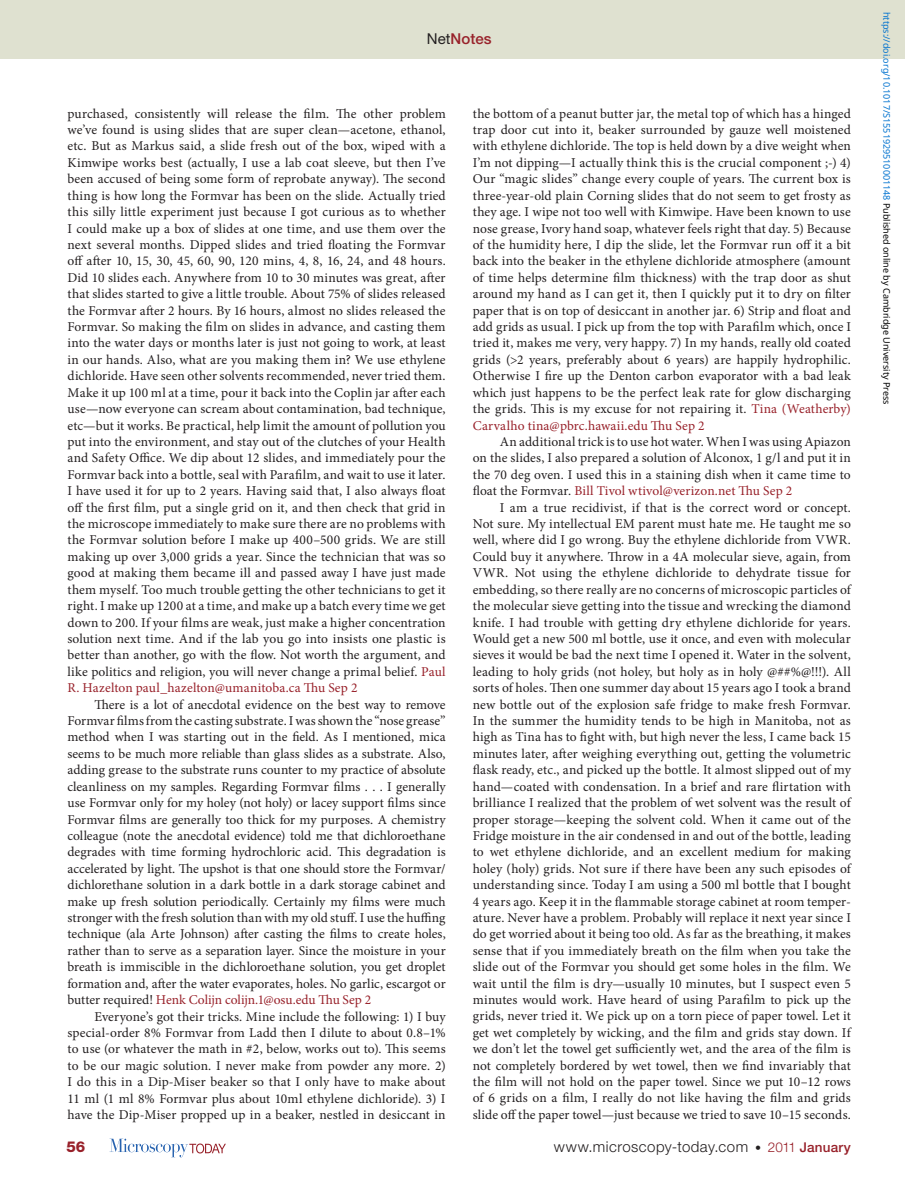
<style>
.page{position:relative;width:905px;height:1188px;background:#fff}
.page>*{position:absolute;margin:0;border:0;box-sizing:border-box;transform-origin:0 0}
.t1{font:300 15px "Helvetica Neue";letter-spacing:.03em;color:#231f20}
.t2{font:500 15px "Helvetica Neue";letter-spacing:.005em;color:#98212a}
.t3{font:800 15px "Helvetica Neue";color:#98212a}
.t4{font:13.5px/16.4px "Minion Pro";letter-spacing:.005em;color:#231f20;text-align:justify}
.t5{font:9px "Noto Sans";color:#0172cf}
.s1{font-weight:400;color:#231f20}
.s2{color:#98212a}
.s3{font-size:12px}
.s4{font-size:13.5px;color:#98212a}
.s5{font-weight:500;font-size:13.5px;color:#98212a}
.s6{color:#000}
</style>
<div class="page">
<svg style="left:110px;top:1139px;width:116px;height:18px"></svg>
<div style="left:0;top:0;width:904px;height:58px;background:#dfe1d0"></div>
<p class="t2" style="left:427px;top:30px;width:66px"><span class="s1">Net</span>Notes</p>
<p class="t4" style="left:68px;top:105px;width:380px">purchased, consistently will release the film. The other problem we’ve found is using slides that are super clean—acetone, ethanol, etc. But as Markus said, a slide fresh out of the box, wiped with a Kimwipe works best (actually, I use a lab coat sleeve, but then I’ve been accused of being some form of reprobate anyway). The second thing is how long the Formvar has been on the slide. Actually tried this silly little experiment just because I got curious as to whether I could make up a box of slides at one time, and use them over the next several months. Dipped slides and tried floating the Formvar off after 10, 15, 30, 45, 60, 90, 120 mins, 4, 8, 16, 24, and 48 hours.<br>Did 10 slides each. Anywhere from 10 to 30 minutes was great, after that slides started to give a little trouble. About 75% of slides released the Formvar after 2 hours. By 16 hours, almost no slides released the Formvar. So making the film on slides in advance, and casting them into the water days or months later is just not going to work, at least in our hands. Also, what are you making them in? We use ethylene dichloride. Have seen other solvents recommended, never tried them.<br>Make it up 100 ml at a time, pour it back into the Coplin jar after each use—now everyone can scream about contamination, bad technique, etc—but it works. Be practical, help limit the amount of pollution you put into the environment, and stay out of the clutches of your Health and Safety Office. We dip about 12 slides, and immediately pour the Formvar back into a bottle, seal with Parafilm, and wait to use it later.<br>I have used it for up to 2 years. Having said that, I also always float off the first film, put a single grid on it, and then check that grid in the microscope immediately to make sure there are no problems with the Formvar solution before I make up 400–500 grids. We are still making up over 3,000 grids a year. Since the technician that was so good at making them became ill and passed away I have just made them myself. Too much trouble getting the other technicians to get it right. I make up 1200 at a time, and make up a batch every time we get down to 200. If your films are weak, just make a higher concentration solution next time. And if the lab you go into insists one plastic is better than another, go with the flow. Not worth the argument, and like politics and religion, you will never change a primal belief. <span class="s2">Paul R. Hazelton paul_hazelton@umanitoba.ca Thu Sep 2</span></p>
<p class="t4" style="left:68px;top:696px;width:380px;text-indent:27px">There is a lot of anecdotal evidence on the best way to remove Formvar films from the casting substrate. I was shown the “nose grease” method when I was starting out in the field. As I mentioned, mica seems to be much more reliable than glass slides as a substrate. Also, adding grease to the substrate runs counter to my practice of absolute cleanliness on my samples. Regarding Formvar films . . . I generally use Formvar only for my holey (not holy) or lacey support films since Formvar films are generally too thick for my purposes. A chemistry colleague (note the anecdotal evidence) told me that dichloroethane degrades with time forming hydrochloric acid. This degradation is accelerated by light. The upshot is that one should store the Formvar/ dichlorethane solution in a dark bottle in a dark storage cabinet and make up fresh solution periodically. Certainly my films were much stronger with the fresh solution than with my old stuff. I use the huffing technique (ala Arte Johnson) after casting the films to create holes, rather than to serve as a separation layer. Since the moisture in your breath is immiscible in the dichloroethane solution, you get droplet formation and, after the water evaporates, holes. No garlic, escargot or butter required! <span class="s2">Henk Colijn colijn.1@osu.edu Thu Sep 2</span></p>
<p class="t4" style="left:68px;top:1008px;width:379px;text-indent:27px">Everyone’s got their tricks. Mine include the following: 1) I buy special-order 8% Formvar from Ladd then I dilute to about 0.8–1% to use (or whatever the math in #2, below, works out to). This seems to be our magic solution. I never make from powder any more. 2)<br>I do this in a Dip-Miser beaker so that I only have to make about 11 ml (1 ml 8% Formvar plus about 10ml ethylene dichloride). 3) I have the Dip-Miser propped up in a beaker, nestled in desiccant in</p>
<p class="t4" style="left:472px;top:105px;width:379px">the bottom of a peanut butter jar, the metal top of which has a hinged trap door cut into it, beaker surrounded by gauze well moistened with ethylene dichloride. The top is held down by a dive weight when I’m not dipping—I actually think this is the crucial component ;-) 4)<br>Our “magic slides” change every couple of years. The current box is three-year-old plain Corning slides that do not seem to get frosty as they age. I wipe not too well with Kimwipe. Have been known to use nose grease, Ivory hand soap, whatever feels right that day. 5) Because of the humidity here, I dip the slide, let the Formvar run off it a bit back into the beaker in the ethylene dichloride atmosphere (amount of time helps determine film thickness) with the trap door as shut around my hand as I can get it, then I quickly put it to dry on filter paper that is on top of desiccant in another jar. 6) Strip and float and add grids as usual. I pick up from the top with Parafilm which, once I tried it, makes me very, very happy. 7) In my hands, really old coated grids (&gt;2 years, preferably about 6 years) are happily hydrophilic.<br>Otherwise I fire up the Denton carbon evaporator with a bad leak which just happens to be the perfect leak rate for glow discharging the grids. This is my excuse for not repairing it. <span class="s2">Tina (Weatherby)<br>Carvalho tina@pbrc.hawaii.edu Thu Sep 2</span></p>
<p class="t4" style="left:472px;top:434px;width:379px;text-indent:27px">An additional trick is to use hot water. When I was using Apiazon on the slides, I also prepared a solution of Alconox, 1 g/l and put it in the 70 deg oven. I used this in a staining dish when it came time to float the Formvar. <span class="s2">Bill Tivol wtivol@verizon.net Thu Sep 2</span></p>
<p class="t4" style="left:472px;top:499px;width:379px;text-indent:27px">I am a true recidivist, if that is the correct word or concept.<br>Not sure. My intellectual EM parent must hate me. He taught me so well, where did I go wrong. Buy the ethylene dichloride from VWR.<br>Could buy it anywhere. Throw in a 4A molecular sieve, again, from VWR. Not using the ethylene dichloride to dehydrate tissue for embedding, so there really are no concerns of microscopic particles of the molecular sieve getting into the tissue and wrecking the diamond knife. I had trouble with getting dry ethylene dichloride for years.<br>Would get a new 500 ml bottle, use it once, and even with molecular sieves it would be bad the next time I opened it. Water in the solvent, leading to holy grids (not holey, but holy as in holy @##%@!!!). All sorts of holes. Then one summer day about 15 years ago I took a brand new bottle out of the explosion safe fridge to make fresh Formvar.<br>In the summer the humidity tends to be high in Manitoba, not as high as Tina has to fight with, but high never the less, I came back 15 minutes later, after weighing everything out, getting the volumetric flask ready, etc., and picked up the bottle. It almost slipped out of my hand—coated with condensation. In a brief and rare flirtation with brilliance I realized that the problem of wet solvent was the result of proper storage—keeping the solvent cold. When it came out of the Fridge moisture in the air condensed in and out of the bottle, leading to wet ethylene dichloride, and an excellent medium for making holey (holy) grids. Not sure if there have been any such episodes of understanding since. Today I am using a 500 ml bottle that I bought 4 years ago. Keep it in the flammable storage cabinet at room temper&shy;ature. Never have a problem. Probably will replace it next year since I do get worried about it being too old. As far as the breathing, it makes sense that if you immediately breath on the film when you take the slide out of the Formvar you should get some holes in the film. We wait until the film is dry—usually 10 minutes, but I suspect even 5 minutes would work. Have heard of using Parafilm to pick up the grids, never tried it. We pick up on a torn piece of paper towel. Let it get wet completely by wicking, and the film and grids stay down. If we don’t let the towel get sufficiently wet, and the area of the film is not completely bordered by wet towel, then we find invariably that the film will not hold on the paper towel. Since we put 10–12 rows of 6 grids on a film, I really do not like having the film and grids slide off the paper towel—just because we tried to save 10–15 seconds.</p>
<p class="t3" style="left:66px;top:1138px;width:20px">56</p>
<p class="t1" style="left:554px;top:1138px;width:298px">www.microscopy-today.com <span class="s3">•</span> <span class="s4">2011</span> <span class="s5">January</span></p>
<p class="t5" style="left:893px;top:12px;width:394px;rotate:90deg">https://doi.org/10.1017/S1551929510001148 <span class="s6">Published online by Cambridge University Press</span></p>
</div>
